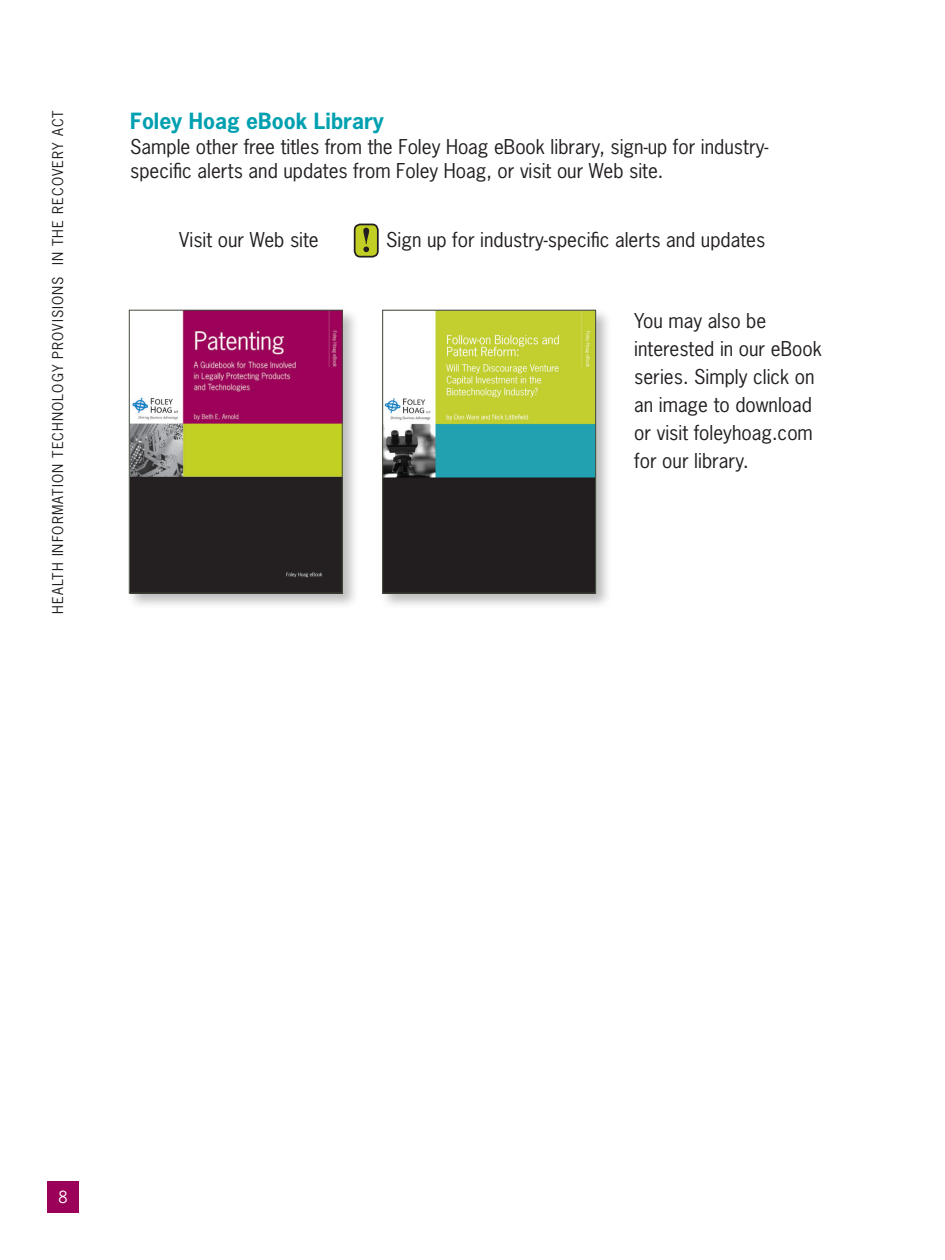
<style>
.page{position:relative;width:945px;height:1260px;background:#fff}
.page>*{position:absolute;margin:0;border:0;box-sizing:border-box;transform-origin:0 0}
.t1{font:700 21px "News Gothic Std";color:#00a0b0}
.t2{font:19.25px/28px "News Gothic Std";color:#231f20}
.t3{font:15.75px "News Gothic Std";color:#fff}
.t4{font:14px "News Gothic Std";letter-spacing:.075em;color:#231f20}
</style>
<div class="page">
<div style="left:47px;top:1181px;width:32px;height:32px;background:#9c0159"></div>
<div style="left:380px;top:307px;width:233px;height:303px;background:#231f20;opacity:.3"></div>
<img style="left:384px;top:312px;width:210px;height:280px">
<div style="left:382px;top:310px;width:214px;height:284px;border:1px solid #434c3d"></div>
<div style="left:126px;top:307px;width:234px;height:303px;background:#231f20;opacity:.3"></div>
<img style="left:131px;top:312px;width:210px;height:280px">
<div style="left:129px;top:310px;width:214px;height:284px;border:1px solid #434c3d"></div>
<div style="left:355px;top:224px;width:23px;height:33px;background:#c1ce23;border-radius:6px"></div>
<div style="left:354px;top:224px;width:25px;height:34px;border:2px solid #231f20;border-radius:6px"></div>
<svg style="left:363px;top:228px;width:6px;height:24px"></svg>
<p class="t4" style="left:49px;top:614px;width:505px;rotate:-90deg">HEALTH INFORMATION TECHNOLOGY PROVISIONS IN THE RECOVERY ACT</p>
<p class="t1" style="left:130px;top:107px;width:255px">Foley Hoag eBook Library</p>
<p class="t2" style="left:130px;top:134px;width:640px;line-height:24.5px">Sample other free titles from the Foley Hoag eBook library, sign-up for industry&shy;specific alerts and updates from Foley Hoag, or visit our Web site.</p>
<p class="t2" style="left:179px;top:226px;width:141px">Visit our Web site</p>
<p class="t2" style="left:386px;top:226px;width:381px">Sign up for industry-specific alerts and updates</p>
<p class="t2" style="left:634px;top:307px;width:189px">You may also be interested in our eBook series. Simply click on an image to download or visit foleyhoag.com for our library.</p>
<p class="t3" style="left:58px;top:1187px;width:11px">8</p>
</div>
